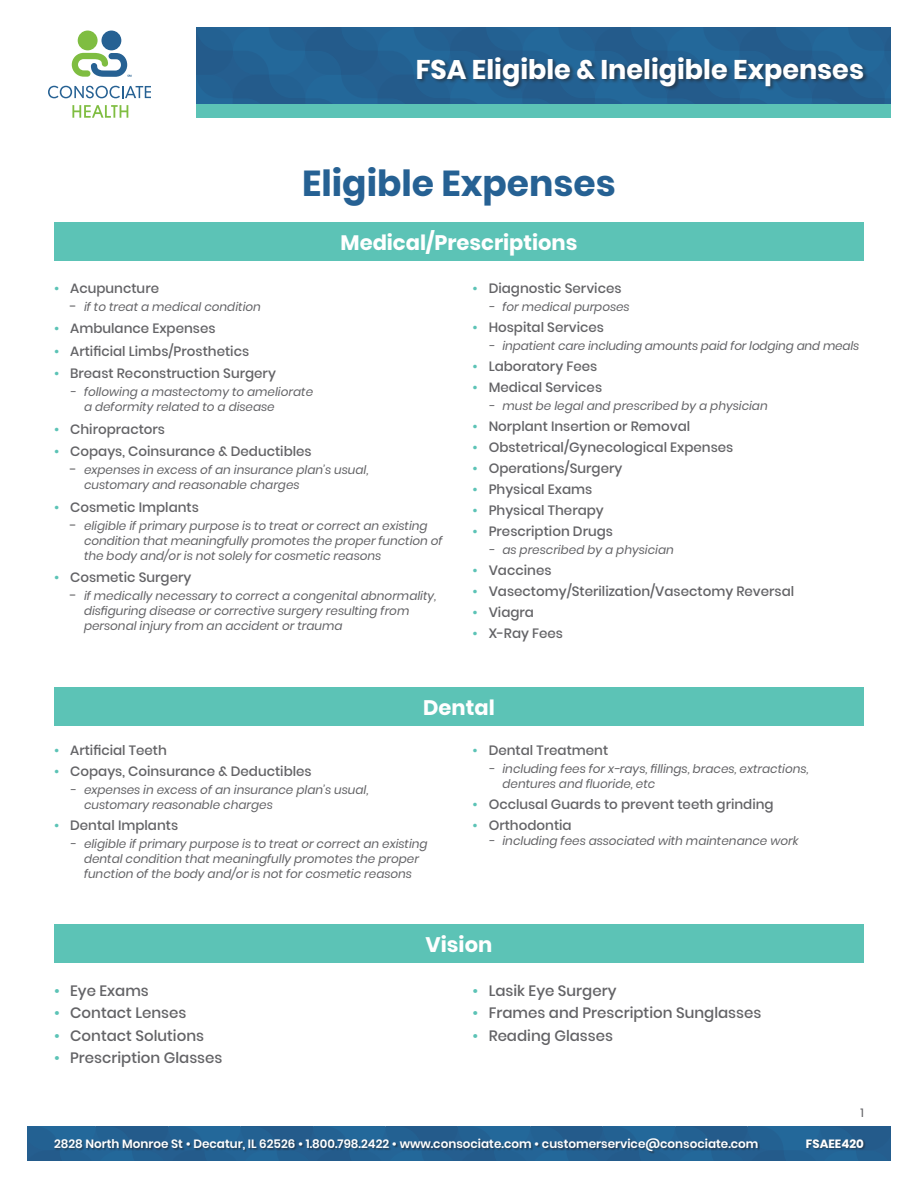
<style>
.page{position:relative;width:918px;height:1188px;background:#fff}
.page>*{position:absolute;margin:0;border:0;box-sizing:border-box;transform-origin:0 0}
.t1{font:700 36px "Poppins";color:#266193}
.t2{font:700 27px "Poppins";color:#fff}
.t3{font:700 21px "Poppins";color:#fff}
.t4{font:500 15px "Poppins";color:#636366}
.t5{font:500 13.5px "Poppins";color:#636366}
.t6{font:italic 12px/15px "Poppins";color:#636366}
.t7{font:600 12px "Poppins";color:#fff}
.t8{font:700 12px "Poppins";color:#fff}
.t9{font:12px "Poppins";color:#636366}
.s1{color:#5cc3b6}
.s2{font-style:normal;font-size:13.5px}
</style>
<div class="page">
<svg style="left:72px;top:105px;width:56px;height:13px"></svg>
<svg style="left:48px;top:86px;width:103px;height:12px"></svg>
<div style="left:78px;top:31px;width:20px;height:19px;background:#7fbd41;border-radius:50%"></div>
<div style="left:102px;top:31px;width:19px;height:19px;background:#266193;border-radius:50%"></div>
<svg style="left:72px;top:53px;width:59px;height:24px"></svg>
<div style="left:27px;top:1127px;width:864px;height:33px;background:#236192"></div>
<div style="left:196px;top:28px;width:695px;height:76px;background:#236192"></div>
<div style="left:196px;top:104px;width:695px;height:14px;background:#5cc3b6"></div>
<div style="left:416px;top:56px;width:452px;height:35px;background:#231f20;opacity:.5"></div>
<div style="left:806px;top:1139px;width:60px;height:12px;background:#231f20;opacity:.5"></div>
<div style="left:54px;top:1139px;width:706px;height:15px;background:#231f20;opacity:.5"></div>
<div style="left:54px;top:222px;width:810px;height:38px;background:#5cc3b6"></div>
<div style="left:54px;top:687px;width:810px;height:38px;background:#5cc3b6"></div>
<div style="left:54px;top:924px;width:810px;height:39px;background:#5cc3b6"></div>
<h2 class="t2" style="left:416px;top:54px;width:450px">FSA Eligible &amp; Ineligible Expenses</h2>
<h1 class="t1" style="left:302px;top:162px;width:315px">Eligible Expenses</h1>
<h3 class="t3" style="left:341px;top:230px;width:238px">Medical/Prescriptions</h3>
<p class="t5" style="left:54px;top:280px;width:107px"><span class="s1">•</span> Acupuncture</p>
<p class="t6" style="left:70px;top:299px;width:192px"><span class="s2">-</span> if to treat a medical condition</p>
<p class="t5" style="left:54px;top:321px;width:163px"><span class="s1">•</span> Ambulance Expenses</p>
<p class="t5" style="left:54px;top:343px;width:197px"><span class="s1">•</span> Artificial Limbs/Prosthetics</p>
<p class="t5" style="left:54px;top:366px;width:223px"><span class="s1">•</span> Breast Reconstruction Surgery</p>
<p class="t6" style="left:84px;top:385px;width:231px;text-indent:-14px">- following a mastectomy to ameliorate a deformity related to a disease</p>
<p class="t5" style="left:54px;top:421px;width:113px"><span class="s1">•</span> Chiropractors</p>
<p class="t5" style="left:54px;top:444px;width:259px"><span class="s1">•</span> Copays, Coinsurance &amp; Deductibles</p>
<p class="t6" style="left:84px;top:463px;width:286px;text-indent:-14px"><span class="s2">-</span> expenses in excess of an insurance plan’s usual, customary and reasonable charges</p>
<p class="t5" style="left:54px;top:499px;width:146px"><span class="s1">•</span> Cosmetic Implants</p>
<p class="t6" style="left:84px;top:518px;width:360px;text-indent:-14px"><span class="s2">-</span> eligible if primary purpose is to treat or correct an existing condition that meaningfully promotes the proper function of the body and/or is not solely for cosmetic reasons</p>
<p class="t5" style="left:54px;top:570px;width:139px"><span class="s1">•</span> Cosmetic Surgery</p>
<p class="t6" style="left:84px;top:589px;width:354px;text-indent:-14px"><span class="s2">-</span> if medically necessary to correct a congenital abnormality, disfiguring disease or corrective surgery resulting from personal injury from an accident or trauma</p>
<p class="t5" style="left:472px;top:280px;width:151px"><span class="s1">•</span> Diagnostic Services</p>
<p class="t6" style="left:489px;top:299px;width:142px">- for medical purposes</p>
<p class="t5" style="left:472px;top:319px;width:133px"><span class="s1">•</span> Hospital Services</p>
<p class="t6" style="left:489px;top:338px;width:372px">- inpatient care including amounts paid for lodging and meals</p>
<p class="t5" style="left:472px;top:358px;width:126px"><span class="s1">•</span> Laboratory Fees</p>
<p class="t5" style="left:472px;top:379px;width:131px"><span class="s1">•</span> Medical Services</p>
<p class="t6" style="left:489px;top:398px;width:281px">- must be legal and prescribed by a physician</p>
<p class="t5" style="left:472px;top:418px;width:219px"><span class="s1">•</span> Norplant Insertion or Removal</p>
<p class="t5" style="left:472px;top:439px;width:262px"><span class="s1">•</span> Obstetrical/Gynecological Expenses</p>
<p class="t5" style="left:472px;top:460px;width:151px"><span class="s1">•</span> Operations/Surgery</p>
<p class="t5" style="left:472px;top:481px;width:121px"><span class="s1">•</span> Physical Exams</p>
<p class="t5" style="left:472px;top:502px;width:133px"><span class="s1">•</span> Physical Therapy</p>
<p class="t5" style="left:472px;top:523px;width:142px"><span class="s1">•</span> Prescription Drugs</p>
<p class="t6" style="left:489px;top:542px;width:187px">- as prescribed by a physician</p>
<p class="t5" style="left:472px;top:562px;width:81px"><span class="s1">•</span> Vaccines</p>
<p class="t5" style="left:472px;top:583px;width:323px"><span class="s1">•</span> Vasectomy/Sterilization/Vasectomy Reversal</p>
<p class="t5" style="left:472px;top:604px;width:63px"><span class="s1">•</span> Viagra</p>
<p class="t5" style="left:472px;top:625px;width:92px"><span class="s1">•</span> X-Ray Fees</p>
<h3 class="t3" style="left:423px;top:695px;width:73px">Dental</h3>
<p class="t5" style="left:54px;top:742px;width:114px"><span class="s1">•</span> Artificial Teeth</p>
<p class="t5" style="left:54px;top:763px;width:259px"><span class="s1">•</span> Copays, Coinsurance &amp; Deductibles</p>
<p class="t6" style="left:84px;top:782px;width:286px;text-indent:-14px">- expenses in excess of an insurance plan’s usual, customary reasonable charges</p>
<p class="t5" style="left:54px;top:817px;width:126px"><span class="s1">•</span> Dental Implants</p>
<p class="t6" style="left:70px;top:836px;width:359px;text-align:center">- eligible if primary purpose is to treat or correct an existing dental condition that meaningfully promotes the proper function of the body and/or is not for cosmetic reasons</p>
<p class="t5" style="left:472px;top:742px;width:137px"><span class="s1">•</span> Dental Treatment</p>
<p class="t6" style="left:502px;top:761px;width:308px;text-indent:-14px">- including fees for x-rays, fillings, braces, extractions, dentures and fluoride, etc</p>
<p class="t5" style="left:472px;top:796px;width:303px"><span class="s1">•</span> Occlusal Guards to prevent teeth grinding</p>
<p class="t5" style="left:472px;top:817px;width:101px"><span class="s1">•</span> Orthodontia</p>
<p class="t6" style="left:489px;top:833px;width:311px">- including fees associated with maintenance work</p>
<p class="t4" style="left:54px;top:982px;width:96px"><span class="s1">•</span> Eye Exams</p>
<p class="t4" style="left:54px;top:1004px;width:134px"><span class="s1">•</span> Contact Lenses</p>
<p class="t4" style="left:54px;top:1027px;width:152px"><span class="s1">•</span> Contact Solutions</p>
<p class="t4" style="left:54px;top:1049px;width:170px"><span class="s1">•</span> Prescription Glasses</p>
<h3 class="t3" style="left:426px;top:933px;width:68px">Vision</h3>
<p class="t4" style="left:472px;top:982px;width:146px"><span class="s1">•</span> Lasik Eye Surgery</p>
<p class="t4" style="left:472px;top:1004px;width:290px"><span class="s1">•</span> Frames and Prescription Sunglasses</p>
<p class="t4" style="left:472px;top:1027px;width:142px"><span class="s1">•</span> Reading Glasses</p>
<p class="t9" style="left:861px;top:1106px;width:5px">1</p>
<p class="t7" style="left:54px;top:1137px;width:706px">2828 North Monroe St • Decatur, IL 62526 • 1.800.798.2422 • www.consociate.com • customerservice@consociate.com</p>
<p class="t8" style="left:806px;top:1137px;width:60px">FSAEE420</p>
</div>
